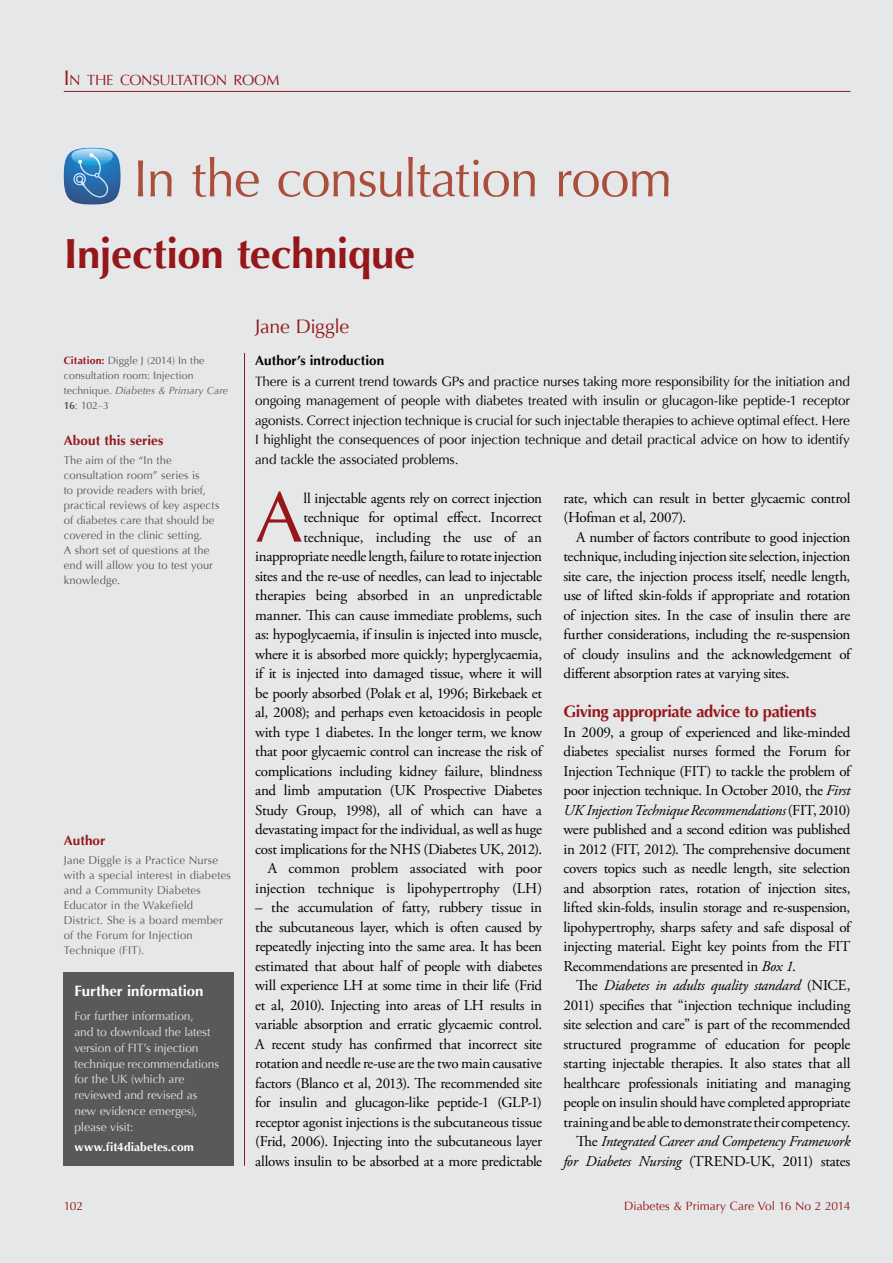
<style>
.page{position:relative;width:893px;height:1263px;background:#e6e7e8}
.page>*{position:absolute;margin:0;border:0;box-sizing:border-box;transform-origin:0 0}
.t1{font:72px "Optima";color:#96171a}
.t2{font:52.5px "Optima";letter-spacing:-.02em;color:#ab4f3c}
.t3{font:700 42px "Optima";letter-spacing:-.01em;color:#96171a}
.t4{font:19.5px "Optima";letter-spacing:-.025em;color:#96171a}
.t5{font:700 16.5px "Optima";letter-spacing:-.03em;color:#96171a}
.t6{font:15px/19.5px "Adobe Garamond Pro";letter-spacing:-.02em;color:#000;text-align:justify}
.t7{font:700 15px "Optima";letter-spacing:-.005em;color:#fff}
.t8{font:14.7px "Optima";letter-spacing:-.025em;color:#96171a}
.t9{font:13.5px/19.5px "Optima";letter-spacing:-.01em;color:#000;text-align:justify}
.t10{font:700 13.5px "Optima";letter-spacing:.01em;color:#96171a}
.t11{font:700 13.5px "Optima";letter-spacing:.005em;color:#000}
.t12{font:12px/15.8px "Optima";letter-spacing:-.005em;color:#eeddd5}
.t13{font:12px "Optima";color:#96171a}
.t14{font:700 12px "Optima";letter-spacing:.01em;color:#fff}
.t15{font:11.25px/15px "Optima";letter-spacing:.01em;color:#58595b}
.t16{font:10.5px/15px "Optima";letter-spacing:.005em;color:#58595b}
.s1{font-size:21px}
.s2{font-weight:700;color:#96171a}
.s3{font-style:italic}
.s4{font-weight:700}
</style>
<div class="page">
<hr style="left:64px;top:91px;width:786px;height:1px;background:#96171a">
<hr style="left:244px;top:353px;width:1px;height:812px;background:#96171a">
<svg style="left:64px;top:148px;width:57px;height:56px;background:#558ebf"></svg>
<div style="left:64px;top:972px;width:170px;height:193px;background:#58595b"></div>
<p class="t8" style="left:64px;top:72px;width:217px"><span class="s1">I</span>N THE CONSULTATION ROOM</p>
<h2 class="t2" style="left:133px;top:148px;width:540px">In the consultation room</h2>
<h3 class="t3" style="left:64px;top:230px;width:353px">Injection technique</h3>
<p class="t16" style="left:64px;top:353px;width:166px"><span class="s2">Citation:</span> Diggle J (2014) In the consultation room: Injection technique. <span class="s3">Diabetes &amp; Primary Care<br></span><span class="s4">16</span>: 102–3</p>
<p class="t10" style="left:64px;top:432px;width:101px">About this series</p>
<p class="t15" style="left:64px;top:453px;width:157px">The aim of the “In the consultation room” series is<br>to provide readers with brief, practical reviews of key aspects of diabetes care that should be covered in the clinic setting.<br>A short set of questions at the end will allow you to test your knowledge.</p>
<p class="t10" style="left:64px;top:832px;width:43px">Author</p>
<p class="t15" style="left:64px;top:853px;width:169px">Jane Diggle is a Practice Nurse with a special interest in diabetes and a Community Diabetes<br>Educator in the Wakefield<br>District. She is a board member of the Forum for Injection<br>Technique (FIT).</p>
<p class="t7" style="left:74px;top:982px;width:131px">Further information</p>
<p class="t12" style="left:74px;top:1008px;width:146px">For further information,<br>and to download the latest version of FIT’s injection technique recommendations for the UK (which are reviewed and revised as new evidence emerges), please visit:</p>
<p class="t14" style="left:74px;top:1139px;width:121px">www.fit4diabetes.com</p>
<h3 class="t4" style="left:255px;top:315px;width:95px">Jane Diggle</h3>
<p class="t11" style="left:255px;top:353px;width:131px">Author’s introduction</p>
<p class="t9" style="left:255px;top:371px;width:596px">There is a current trend towards GPs and practice nurses taking more responsibility for the initiation and ongoing management of people with diabetes treated with insulin or glucagon-like peptide-1 receptor agonists. Correct injection technique is crucial for such injectable therapies to achieve optimal effect. Here I highlight the consequences of poor injection technique and detail practical advice on how to identify and tackle the associated problems.</p>
<h1 class="t1" style="left:255px;top:475px;width:49px">A</h1>
<p class="t6" style="left:255px;top:489px;width:289px;text-align:right">ll injectable agents rely on correct injection technique for optimal effect. Incorrect technique, including the use of an inappropriate needle length, failure to rotate injection sites and the re-use of needles, can lead to injectable therapies being absorbed in an unpredictable manner. This can cause immediate problems, such as: hypoglycaemia, if insulin is injected into muscle, where it is absorbed more quickly; hyperglycaemia, if it is injected into damaged tissue, where it will be poorly absorbed (Polak et al, 1996; Birkebaek et al, 2008); and perhaps even ketoacidosis in people with type 1 diabetes. In the longer term, we know that poor glycaemic control can increase the risk of complications including kidney failure, blindness and limb amputation (UK Prospective Diabetes Study Group, 1998), all of which can have a devastating impact for the individual, as well as huge cost implications for the NHS (Diabetes UK, 2012).<br>A common problem associated with poor injection technique is lipohypertrophy (LH)</p>
<p class="t6" style="left:255px;top:898px;width:289px">– the accumulation of fatty, rubbery tissue in the subcutaneous layer, which is often caused by repeatedly injecting into the same area. It has been estimated that about half of people with diabetes will experience LH at some time in their life (Frid et al, 2010). Injecting into areas of LH results in variable absorption and erratic glycaemic control.<br>A recent study has confirmed that incorrect site rotation and needle re-use are the two main causative factors (Blanco et al, 2013). The recommended site for insulin and glucagon-like peptide-1 (GLP-1) receptor agonist injections is the subcutaneous tissue (Frid, 2006). Injecting into the subcutaneous layer allows insulin to be absorbed at a more predictable</p>
<p class="t6" style="left:563px;top:489px;width:288px">rate, which can result in better glycaemic control (Hofman et al, 2007).</p>
<p class="t6" style="left:563px;top:528px;width:289px;text-indent:13px">A number of factors contribute to good injection technique, including injection site selection, injection site care, the injection process itself, needle length, use of lifted skin-folds if appropriate and rotation of injection sites. In the case of insulin there are further considerations, including the re-suspension of cloudy insulins and the acknowledgement of different absorption rates at varying sites.</p>
<p class="t5" style="left:563px;top:702px;width:255px">Giving appropriate advice to patients</p>
<p class="t6" style="left:563px;top:723px;width:289px">In 2009, a group of experienced and like-minded diabetes specialist nurses formed the Forum for Injection Technique (FIT) to tackle the problem of poor injection technique. In October 2010, the <span class="s3">First UK Injection Technique Recommendations</span> (FIT, 2010) were published and a second edition was published in 2012 (FIT, 2012). The comprehensive document covers topics such as needle length, site selection and absorption rates, rotation of injection sites, lifted skin-folds, insulin storage and re-suspension, lipohypertrophy, sharps safety and safe disposal of injecting material. Eight key points from the FIT Recommendations are presented in <span class="s3">Box 1</span>.</p>
<p class="t6" style="left:563px;top:976px;width:289px;text-align:right">The <span class="s3">Diabetes in adults quality standard</span> (NICE, 2011) specifies that “injection technique including site selection and care” is part of the recommended structured programme of education for people starting injectable therapies. It also states that all healthcare professionals initiating and managing people on insulin should have completed appropriate training and be able to demonstrate their competency.<br>The <span class="s3">Integrated Career and Competency Framework for Diabetes Nursing</span> (TREND-UK, 2011) states</p>
<p class="t13" style="left:64px;top:1199px;width:21px">102</p>
<p class="t13" style="left:624px;top:1199px;width:228px">Diabetes &amp; Primary Care Vol 16 No 2 2014</p>
</div>
